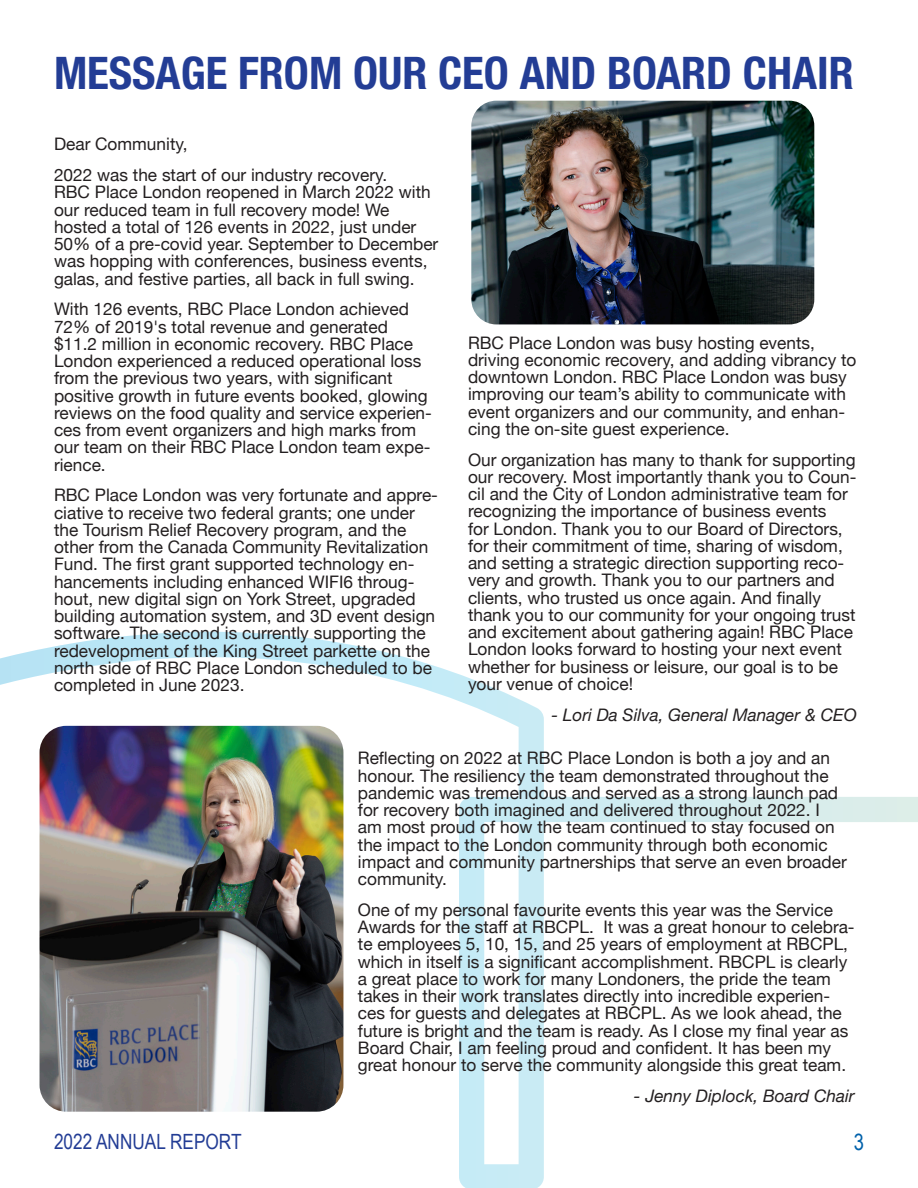
<style>
.page{position:relative;width:918px;height:1188px;background:#fff}
.page>*{position:absolute;margin:0;border:0;box-sizing:border-box;transform-origin:0 0}
.Header_-_Dark_Blue{font:700 condensed 45px "Helvetica Neue LT Pro";color:#233d95}
.t1{font:22.5px "Arial Narrow";color:#0161aa}
.t2{font:21px "Arial Narrow";color:#233d95}
.Paragraph_-_Black{font:17.25px/17.2px "Helvetica Neue";color:#231f20}
.Paragraph_-_Black-2{font:italic 17.25px "Helvetica Neue";color:#231f20}
</style>
<div class="page">
<svg style="left:0;top:631px;width:918px;height:557px"></svg>
<img style="left:471px;top:101px;width:343px;height:223px">
<img style="left:40px;top:726px;width:303px;height:386px">
<p class="Header_-_Dark_Blue" style="left:54px;top:46px;width:801px">MESSAGE FROM OUR CEO AND BOARD CHAIR</p>
<p class="Paragraph_-_Black" style="left:54px;top:135px;width:135px">Dear Community,</p>
<p class="Paragraph_-_Black" style="left:54px;top:166px;width:386px">2022 was the start of our industry recovery.<br>RBC Place London reopened in March 2022 with our reduced team in full recovery mode! We hosted a total of 126 events in 2022, just under 50% of a pre-covid year. September to December was hopping with conferences, business events, galas, and festive parties, all back in full swing.</p>
<p class="Paragraph_-_Black" style="left:54px;top:300px;width:379px">With 126 events, RBC Place London achieved 72% of 2019's total revenue and generated $11.2 million in economic recovery. RBC Place London experienced a reduced operational loss from the previous two years, with significant positive growth in future events booked, glowing reviews on the food quality and service experien&shy;ces from event organizers and high marks from our team on their RBC Place London team expe&shy;rience.</p>
<p class="Paragraph_-_Black" style="left:54px;top:486px;width:386px">RBC Place London was very fortunate and appre&shy;ciative to receive two federal grants; one under the Tourism Relief Recovery program, and the other from the Canada Community Revitalization Fund. The first grant supported technology en&shy;hancements including enhanced WIFI6 throug&shy;hout, new digital sign on York Street, upgraded building automation system, and 3D event design software. The second is currently supporting the redevelopment of the King Street parkette on the north side of RBC Place London scheduled to be completed in June 2023.</p>
<p class="Paragraph_-_Black" style="left:468px;top:334px;width:390px">RBC Place London was busy hosting events, driving economic recovery, and adding vibrancy to downtown London. RBC Place London was busy improving our team’s ability to communicate with event organizers and our community, and enhan&shy;cing the on-site guest experience.</p>
<p class="Paragraph_-_Black" style="left:468px;top:451px;width:390px">Our organization has many to thank for supporting our recovery. Most importantly thank you to Coun&shy;cil and the City of London administrative team for recognizing the importance of business events<br>for London. Thank you to our Board of Directors, for their commitment of time, sharing of wisdom, and setting a strategic direction supporting reco&shy;very and growth. Thank you to our partners and clients, who trusted us once again. And finally thank you to our community for your ongoing trust and excitement about gathering again! RBC Place London looks forward to hosting your next event whether for business or leisure, our goal is to be your venue of choice!</p>
<p class="Paragraph_-_Black-2" style="left:551px;top:704px;width:307px">- Lori Da Silva, General Manager &amp; CEO</p>
<p class="t2" style="left:54px;top:1126px;width:189px">2022 ANNUAL REPORT</p>
<p class="Paragraph_-_Black" style="left:358px;top:749px;width:490px">Reflecting on 2022 at RBC Place London is both a joy and an honour. The resiliency the team demonstrated throughout the pandemic was tremendous and served as a strong launch pad for recovery both imagined and delivered throughout 2022. I am most proud of how the team continued to stay focused on the impact to the London community through both economic impact and community partnerships that serve an even broader community.</p>
<p class="Paragraph_-_Black" style="left:358px;top:901px;width:498px">One of my personal favourite events this year was the Service Awards for the staff at RBCPL. It was a great honour to celebra&shy;te employees 5, 10, 15, and 25 years of employment at RBCPL, which in itself is a significant accomplishment. RBCPL is clearly a great place to work for many Londoners, the pride the team takes in their work translates directly into incredible experien&shy;ces for guests and delegates at RBCPL. As we look ahead, the future is bright and the team is ready. As I close my final year as Board Chair, I am feeling proud and confident. It has been my great honour to serve the community alongside this great team.</p>
<p class="Paragraph_-_Black-2" style="left:634px;top:1085px;width:222px">- Jenny Diplock, Board Chair</p>
<p class="t1" style="left:854px;top:1126px;width:12px">3</p>
</div>
